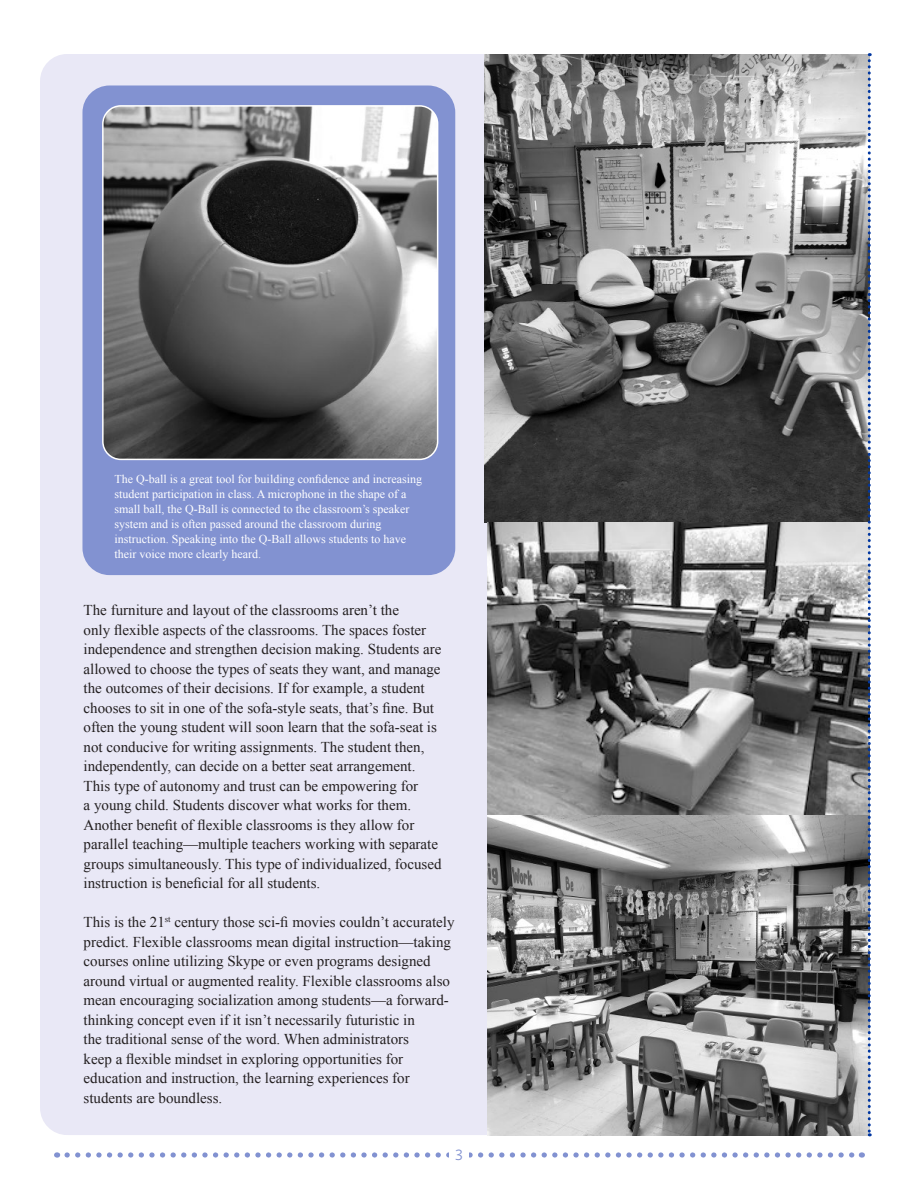
<style>
.page{position:relative;width:918px;height:1188px;background:#fff}
.page>*{position:absolute;margin:0;border:0;box-sizing:border-box;transform-origin:0 0}
.t1{font:15px/19.5px "Times New Roman";color:#231f20}
.t2{font:300 15px "Ideal Sans";color:#8292d1}
.t3{font:12px/15px "Times New Roman";color:#fff}
</style>
<div class="page">
<div style="left:40px;top:54px;width:511px;height:1081px;background:#e9e8f6;border-radius:27px"></div>
<div style="left:82px;top:85px;width:373px;height:490px;background:#8292d1;border-radius:27px"></div>
<svg style="left:67px;top:1152px;width:795px;height:6px"></svg>
<div style="left:449px;top:1148px;width:20px;height:19px;background:#fff"></div>
<img style="left:484px;top:54px;width:384px;height:469px">
<img style="left:105px;top:106px;width:333px;height:353px">
<div style="left:102px;top:105px;width:336px;height:355px;border:2px solid #fff;border-radius:18px"></div>
<img style="left:487px;top:523px;width:381px;height:612px">
<svg style="left:868px;top:53px;width:3px;height:1083px"></svg>
<p class="t3" style="left:114px;top:472px;width:309px">The Q-ball is a great tool for building confidence and increasing student participation in class. A microphone in the shape of a small ball, the Q-Ball is connected to the classroom’s speaker system and is often passed around the classroom during instruction. Speaking into the Q-Ball allows students to have their voice more clearly heard.</p>
<p class="t1" style="left:84px;top:600px;width:359px">The furniture and layout of the classrooms aren’t the<br>only flexible aspects of the classrooms. The spaces foster independence and strengthen decision making. Students are allowed to choose the types of seats they want, and manage the outcomes of their decisions. If for example, a student chooses to sit in one of the sofa-style seats, that’s fine. But often the young student will soon learn that the sofa-seat is not conducive for writing assignments. The student then, independently, can decide on a better seat arrangement.<br>This type of autonomy and trust can be empowering for<br>a young child. Students discover what works for them.<br>Another benefit of flexible classrooms is they allow for parallel teaching—multiple teachers working with separate groups simultaneously. This type of individualized, focused instruction is beneficial for all students.</p>
<p class="t1" style="left:84px;top:912px;width:372px">This is the 21<sup>st</sup> century those sci-fi movies couldn’t accurately predict. Flexible classrooms mean digital instruction—taking courses online utilizing Skype or even programs designed around virtual or augmented reality. Flexible classrooms also mean encouraging socialization among students—a forward&shy;thinking concept even if it isn’t necessarily futuristic in<br>the traditional sense of the word. When administrators<br>keep a flexible mindset in exploring opportunities for education and instruction, the learning experiences for students are boundless.</p>
<p class="t2" style="left:455px;top:1143px;width:9px">3</p>
</div>
